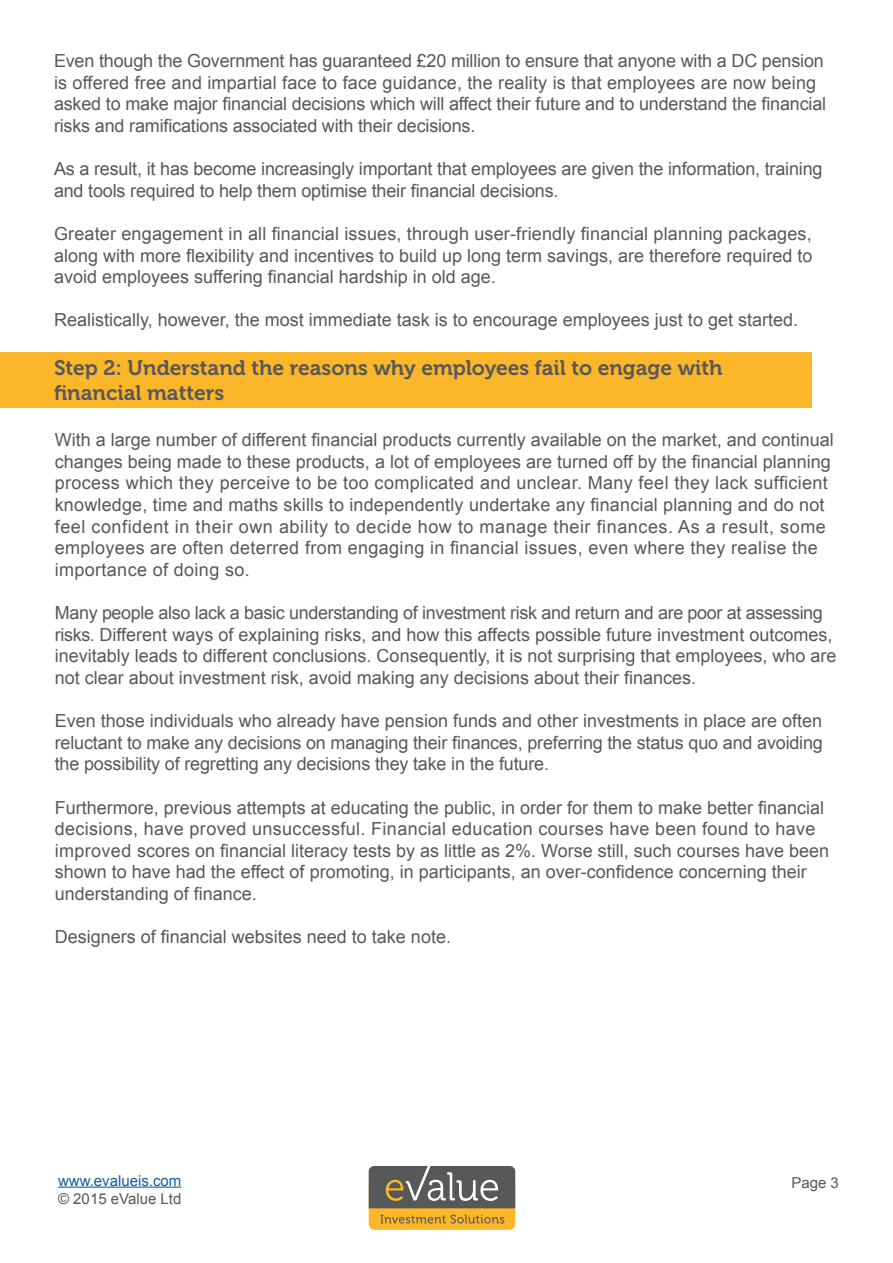
<style>
.page{position:relative;width:893px;height:1263px;background:#fff}
.page>*{position:absolute;margin:0;border:0;box-sizing:border-box;transform-origin:0 0}
.t1{font:21px "Museo 700";color:#58585a}
.t2{font:18px/21.6px "Arial";color:#58585a}
.t3{font:18px/21.6px "Arial";letter-spacing:.02em;color:#58585a}
.t4{font:15px "Arial";color:#58585a}
.t5{font:15px "Arial";color:#175d9e}
</style>
<div class="page">
<div style="left:369px;top:1181px;width:146px;height:49px;background:#fcb62a;border-radius:6px"></div>
<svg style="left:381px;top:1214px;width:123px;height:9px"></svg>
<svg style="left:369px;top:1166px;width:146px;height:42px;background:#6d6c6b"></svg>
<hr style="left:58px;top:1186px;width:123px;height:2px;background:#175d9e">
<div style="left:0;top:352px;width:812px;height:56px;background:#fcb62a"></div>
<p class="t2" style="left:54px;top:50px;width:774px">Even though the Government has guaranteed £20 million to ensure that anyone with a DC pension is offered free and impartial face to face guidance, the reality is that employees are now being asked to make major financial decisions which will affect their future and to understand the financial risks and ramifications associated with their decisions.</p>
<p class="t2" style="left:54px;top:158px;width:770px">As a result, it has become increasingly important that employees are given the information, training and tools required to help them optimise their financial decisions.</p>
<p class="t2" style="left:54px;top:223px;width:760px;text-align:justify">Greater engagement in all financial issues, through user-friendly financial planning packages, along with more flexibility and incentives to build up long term savings, are therefore required to avoid employees suffering financial hardship in old age.</p>
<p class="t2" style="left:54px;top:309px;width:745px">Realistically, however, the most immediate task is to encourage employees just to get started.</p>
<p class="t1" style="left:54px;top:356px;width:670px">Step 2: Understand the reasons why employees fail to engage with</p>
<p class="t1" style="left:54px;top:381px;width:172px">financial matters</p>
<p class="t3" style="left:55px;top:429px;width:781px">With a large number of different financial products currently available on the market, and continual changes being made to these products, a lot of employees are turned off by the financial planning process which they perceive to be too complicated and unclear. Many feel they lack sufficient knowledge, time and maths skills to independently undertake any financial planning and do not feel confident in their own ability to decide how to manage their finances. As a result, some employees are often deterred from engaging in financial issues, even where they realise the importance of doing so.</p>
<p class="t2" style="left:55px;top:602px;width:783px">Many people also lack a basic understanding of investment risk and return and are poor at assessing risks. Different ways of explaining risks, and how this affects possible future investment outcomes, inevitably leads to different conclusions. Consequently, it is not surprising that employees, who are not clear about investment risk, avoid making any decisions about their finances.</p>
<p class="t2" style="left:55px;top:710px;width:770px;text-align:justify">Even those individuals who already have pension funds and other investments in place are often reluctant to make any decisions on managing their finances, preferring the status quo and avoiding the possibility of regretting any decisions they take in the future.</p>
<p class="t2" style="left:55px;top:796px;width:776px">Furthermore, previous attempts at educating the public, in order for them to make better financial decisions, have proved unsuccessful. Financial education courses have been found to have improved scores on financial literacy tests by as little as 2%. Worse still, such courses have been shown to have had the effect of promoting, in participants, an over-confidence concerning their understanding of finance.</p>
<p class="t2" style="left:55px;top:926px;width:398px">Designers of financial websites need to take note.</p>
<p class="t5" style="left:58px;top:1170px;width:125px">www.evalueis.com</p>
<p class="t4" style="left:791px;top:1173px;width:49px">Page 3</p>
<p class="t4" style="left:58px;top:1188px;width:125px">© 2015 eValue Ltd</p>
</div>
